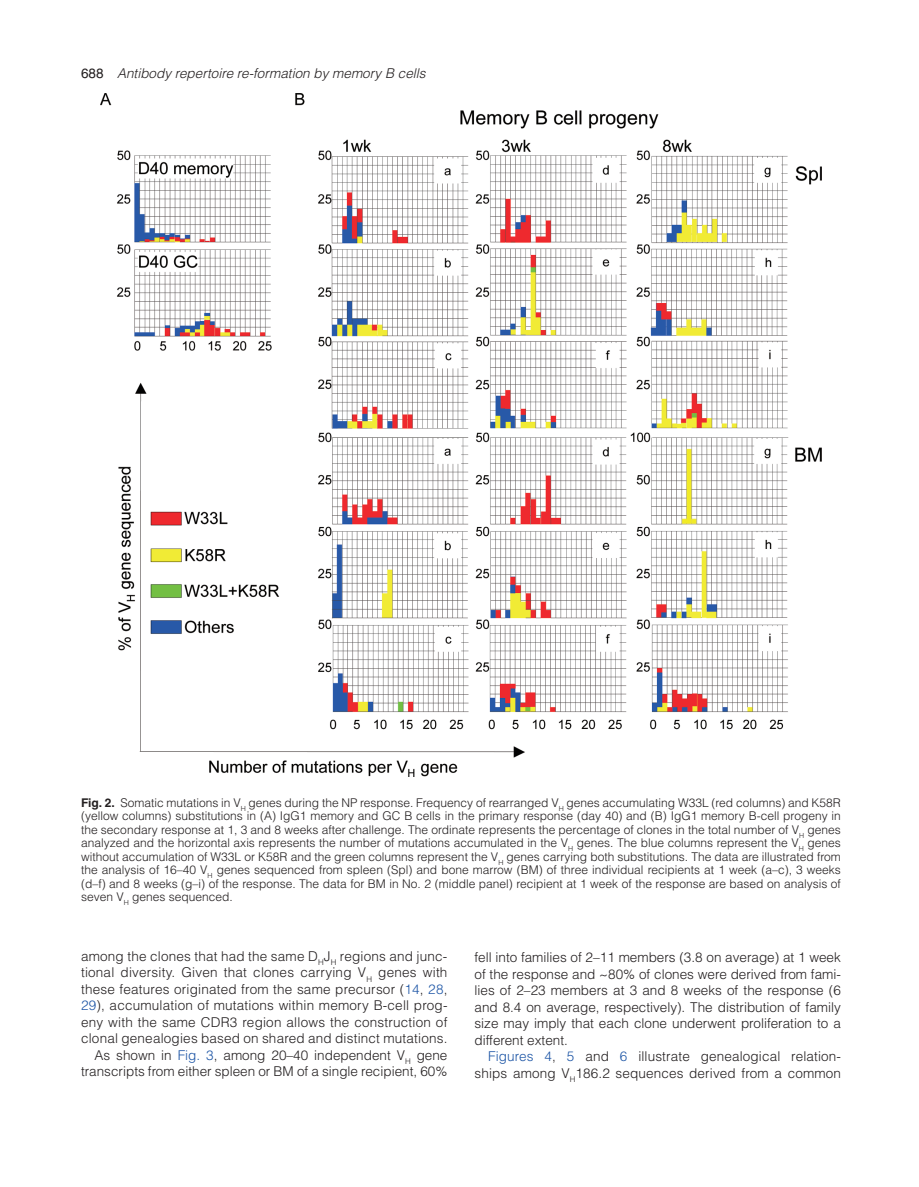
<style>
.page{position:relative;width:919px;height:1187px;background:#fff}
.page>*{position:absolute;margin:0;border:0;box-sizing:border-box;transform-origin:0 0}
.t1{font:300 13.5px/16.5px "Helvetica LT Std";letter-spacing:.015em;color:#231f20;text-align:right}
.t2{font:italic 300 13.5px "Helvetica LT Std";color:#231f20}
.t3{font:300 12px/13.5px "Helvetica LT Std";color:#231f20;text-align:justify}
.s1{font-weight:400;font-style:normal}
.s2{font-weight:700}
.s3{color:#1e56a6}
</style>
<div class="page">
<img style="left:101px;top:94px;width:720px;height:682px">
<p class="t2" style="left:81px;top:65px;width:346px"><span class="s1">688</span> Antibody repertoire re-formation by memory B cells</p>
<p class="t3" style="left:81px;top:795px;width:761px"><span class="s2">Fig. 2.</span> Somatic mutations in V<sub>H</sub> genes during the NP response. Frequency of rearranged V<sub>H</sub> genes accumulating W33L (red columns) and K58R (yellow columns) substitutions in (A) IgG1 memory and GC B cells in the primary response (day 40) and (B) IgG1 memory B-cell progeny in the secondary response at 1, 3 and 8 weeks after challenge. The ordinate represents the percentage of clones in the total number of V<sub>H</sub> genes analyzed and the horizontal axis represents the number of mutations accumulated in the V<sub>H</sub> genes. The blue columns represent the V<sub>H</sub> genes without accumulation of W33L or K58R and the green columns represent the V<sub>H</sub> genes carrying both substitutions. The data are illustrated from the analysis of 16–40 V<sub>H</sub> genes sequenced from spleen (Spl) and bone marrow (BM) of three individual recipients at 1 week (a–c), 3 weeks (d–f) and 8 weeks (g–i) of the response. The data for BM in No. 2 (middle panel) recipient at 1 week of the response are based on analysis of seven V<sub>H</sub> genes sequenced.</p>
<p class="t1" style="left:81px;top:947px;width:368px">among the clones that had the same D<sub>H</sub>J<sub>H</sub> regions and junc&shy;tional diversity. Given that clones carrying V<sub>H</sub> genes with these features originated from the same precursor (<span class="s3">14</span>, <span class="s3">28</span>, <span class="s3">29</span>), accumulation of mutations within memory B-cell prog&shy;eny with the same CDR3 region allows the construction of clonal genealogies based on shared and distinct mutations.<br>As shown in <span class="s3">Fig. 3</span>, among 20–40 independent V<sub>H</sub> gene transcripts from either spleen or BM of a single recipient, 60%</p>
<p class="t1" style="left:474px;top:948px;width:368px;text-align:justify">fell into families of 2–11 members (3.8 on average) at 1 week of the response and ~80% of clones were derived from fami&shy;lies of 2–23 members at 3 and 8 weeks of the response (6 and 8.4 on average, respectively). The distribution of family size may imply that each clone underwent proliferation to a different extent.</p>
<p class="t1" style="left:474px;top:1047px;width:368px"><span class="s3">Figures 4</span>, <span class="s3">5</span> and <span class="s3">6</span> illustrate genealogical relation&shy;ships among V<sub>H</sub>186.2 sequences derived from a common</p>
</div>
